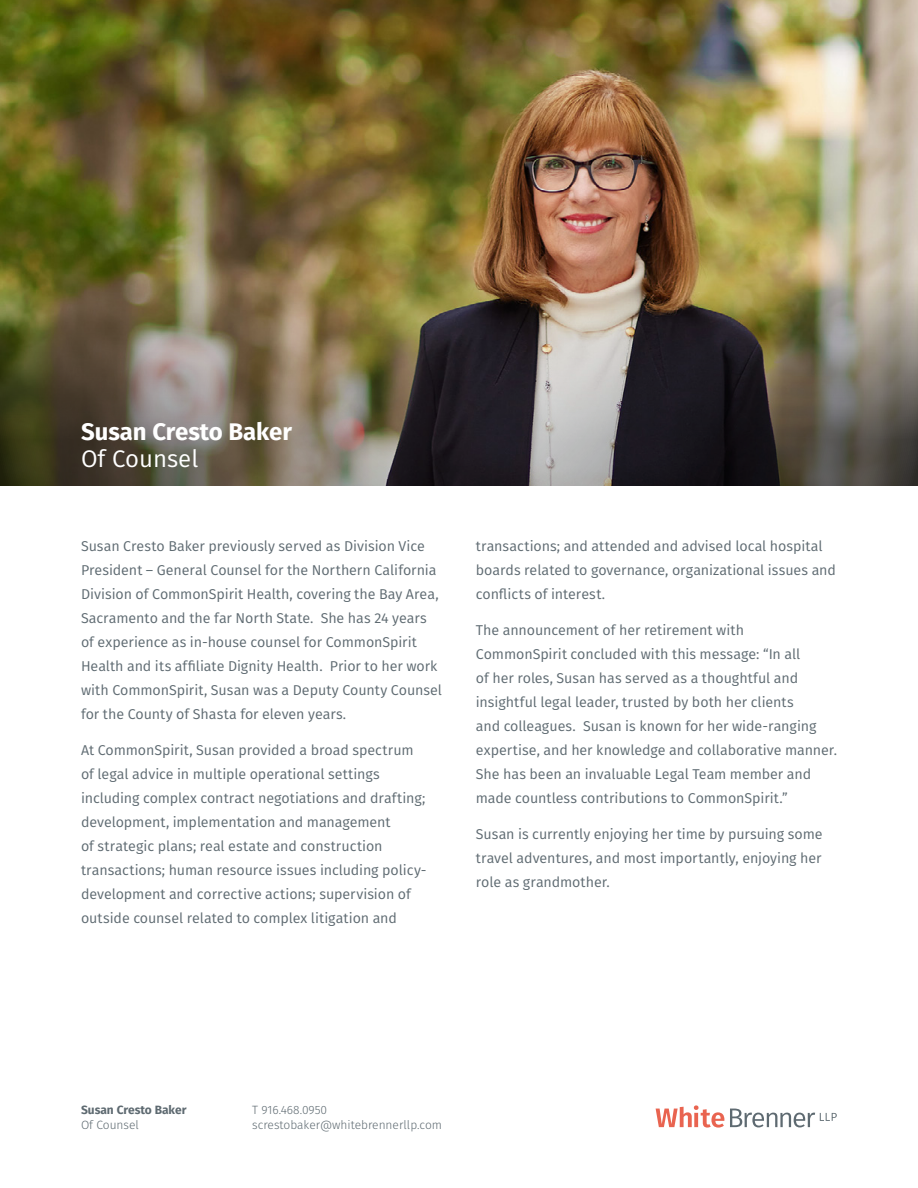
<style>
.page{position:relative;width:918px;height:1188px;background:#fff}
.page>*{position:absolute;margin:0;border:0;box-sizing:border-box;transform-origin:0 0}
.t1{font:700 24px "Fira Sans";color:#fff}
.t2{font:24px "Fira Sans";color:#fff}
.t3{font:14.25px/24px "Fira Sans";letter-spacing:-.005em;color:#5e6a71}
.t4{font:300 12px/15px "Fira Sans";color:#5e6a71}
.t5{font:700 12px "Fira Sans";color:#5e6a71}
</style>
<div class="page">
<svg style="left:656px;top:1105px;width:68px;height:23px"></svg>
<svg style="left:730px;top:1109px;width:107px;height:18px"></svg>
<img style="left:0;top:0;width:918px;height:211px">
<img style="left:0;top:211px;width:918px;height:275px">
<h1 class="t1" style="left:81px;top:411px;width:213px">Susan Cresto Baker</h1>
<h1 class="t2" style="left:81px;top:442px;width:119px">Of Counsel</h1>
<p class="t3" style="left:81px;top:534px;width:363px">Susan Cresto Baker previously served as Division Vice President – General Counsel for the Northern California Division of CommonSpirit Health, covering the Bay Area, Sacramento and the far North State. She has 24 years of experience as in-house counsel for CommonSpirit Health and its affiliate Dignity Health. Prior to her work with CommonSpirit, Susan was a Deputy County Counsel for the County of Shasta for eleven years.</p>
<p class="t3" style="left:81px;top:738px;width:347px">At CommonSpirit, Susan provided a broad spectrum of legal advice in multiple operational settings including complex contract negotiations and drafting; development, implementation and management<br>of strategic plans; real estate and construction transactions; human resource issues including policy&shy;development and corrective actions; supervision of outside counsel related to complex litigation and</p>
<p class="t3" style="left:476px;top:534px;width:362px">transactions; and attended and advised local hospital boards related to governance, organizational issues and conflicts of interest.</p>
<p class="t3" style="left:476px;top:618px;width:363px">The announcement of her retirement with CommonSpirit concluded with this message: “In all<br>of her roles, Susan has served as a thoughtful and insightful legal leader, trusted by both her clients<br>and colleagues. Susan is known for her wide-ranging expertise, and her knowledge and collaborative manner.<br>She has been an invaluable Legal Team member and made countless contributions to CommonSpirit.”</p>
<p class="t3" style="left:476px;top:822px;width:348px;text-align:justify">Susan is currently enjoying her time by pursuing some travel adventures, and most importantly, enjoying her role as grandmother.</p>
<p class="t5" style="left:81px;top:1099px;width:107px">Susan Cresto Baker</p>
<p class="t4" style="left:81px;top:1117px;width:59px">Of Counsel</p>
<p class="t4" style="left:252px;top:1102px;width:191px">T 916.468.0950 screstobaker@whitebrennerllp.com</p>
</div>
